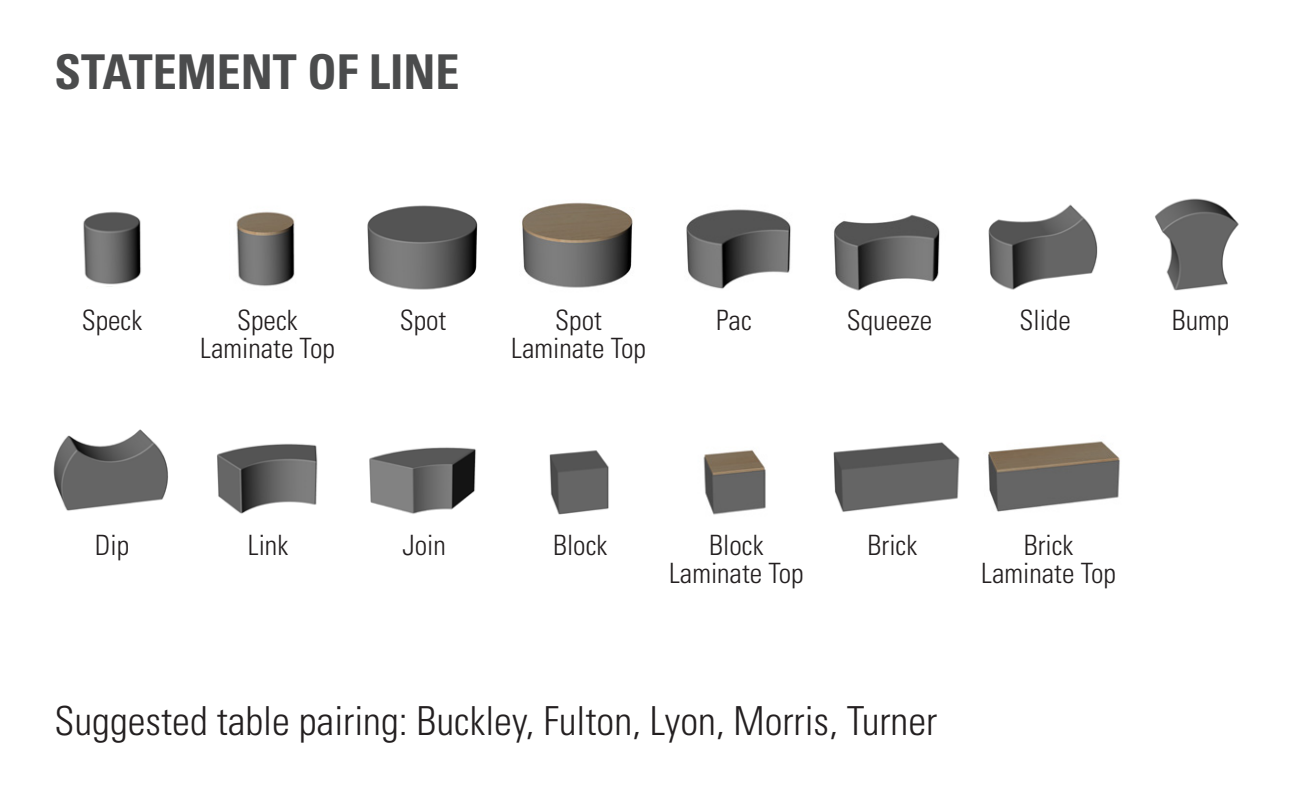
<style>
.page{position:relative;width:1296px;height:792px;background:#fff}
.page>*{position:absolute;margin:0;border:0;box-sizing:border-box;transform-origin:0 0}
.t1{font:700 condensed 48px "Univers LT Pro";color:#4b4c4d}
.t2{font:300 condensed 40px "Univers LT Std";color:#231f20}
.t3{font:300 condensed 28px "Univers LT Std";color:#231f20}
</style>
<div class="page">
<img style="left:369px;top:447px;width:107px;height:67px">
<img style="left:549px;top:450px;width:60px;height:65px">
<img style="left:988px;top:441px;width:132px;height:71px">
<img style="left:833px;top:442px;width:127px;height:70px">
<img style="left:703px;top:449px;width:63px;height:66px">
<img style="left:53px;top:429px;width:116px;height:82px">
<img style="left:217px;top:443px;width:101px;height:71px">
<img style="left:834px;top:214px;width:106px;height:77px">
<img style="left:988px;top:204px;width:110px;height:86px">
<img style="left:686px;top:209px;width:105px;height:80px">
<img style="left:522px;top:202px;width:111px;height:86px">
<img style="left:367px;top:205px;width:111px;height:85px">
<img style="left:1155px;top:198px;width:84px;height:92px">
<img style="left:83px;top:211px;width:58px;height:74px">
<img style="left:236px;top:211px;width:59px;height:76px">
<p class="t1" style="left:55px;top:42px;width:406px">STATEMENT OF LINE</p>
<p class="t3" style="left:82px;top:303px;width:62px">Speck</p>
<p class="t3" style="left:237px;top:303px;width:62px">Speck</p>
<p class="t3" style="left:200px;top:331px;width:136px">Laminate Top</p>
<p class="t3" style="left:400px;top:303px;width:48px">Spot</p>
<p class="t3" style="left:555px;top:303px;width:48px">Spot</p>
<p class="t3" style="left:511px;top:331px;width:136px">Laminate Top</p>
<p class="t3" style="left:716px;top:303px;width:37px">Pac</p>
<p class="t3" style="left:847px;top:303px;width:87px">Squeeze</p>
<p class="t3" style="left:1019px;top:303px;width:53px">Slide</p>
<p class="t3" style="left:1172px;top:303px;width:59px">Bump</p>
<p class="t3" style="left:95px;top:528px;width:36px">Dip</p>
<p class="t3" style="left:248px;top:528px;width:42px">Link</p>
<p class="t3" style="left:402px;top:528px;width:45px">Join</p>
<p class="t3" style="left:553px;top:528px;width:56px">Block</p>
<p class="t3" style="left:709px;top:528px;width:56px">Block</p>
<p class="t3" style="left:669px;top:556px;width:136px">Laminate Top</p>
<p class="t3" style="left:868px;top:528px;width:51px">Brick</p>
<p class="t3" style="left:1024px;top:528px;width:51px">Brick</p>
<p class="t3" style="left:981px;top:556px;width:136px">Laminate Top</p>
<p class="t2" style="left:55px;top:697px;width:884px">Suggested table pairing: Buckley, Fulton, Lyon, Morris, Turner</p>
</div>
